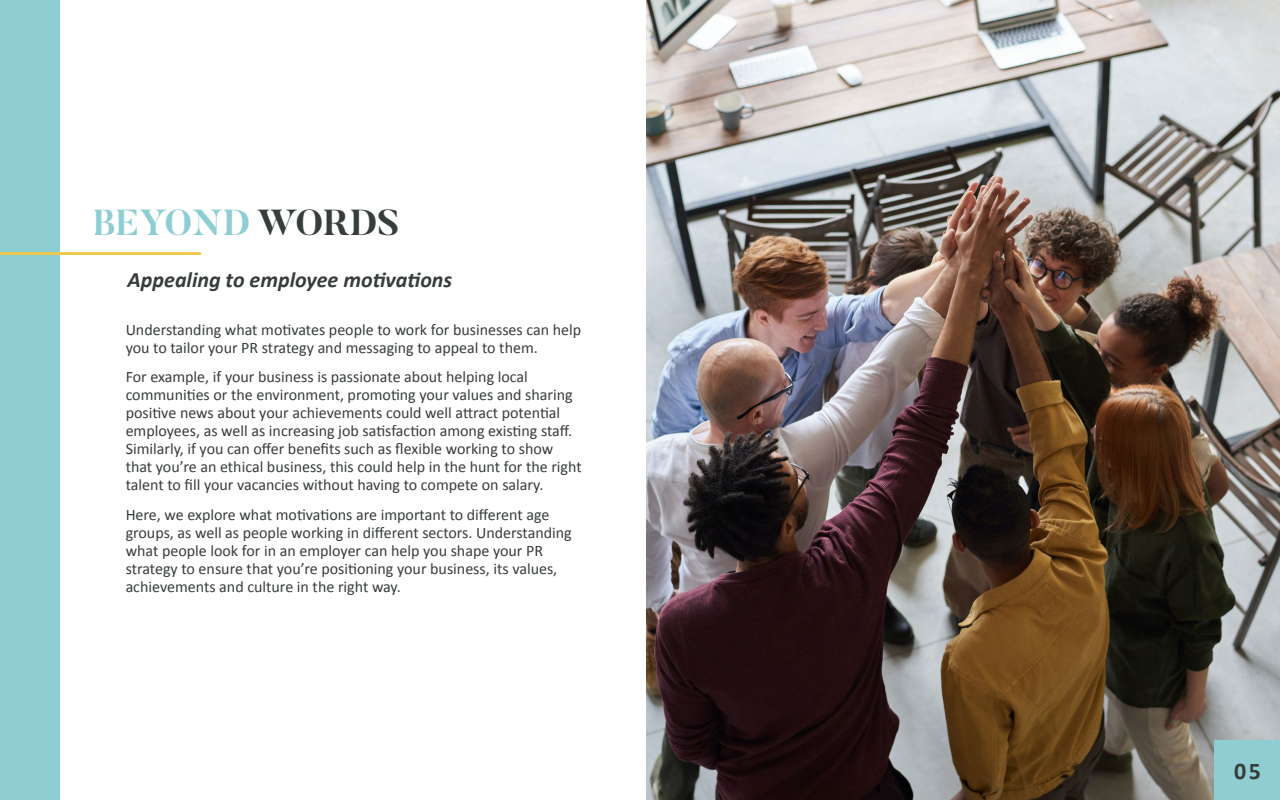
<style>
.page{position:relative;width:1280px;height:800px;background:#fff}
.page>*{position:absolute;margin:0;border:0;box-sizing:border-box;transform-origin:0 0}
.t1{font:700 36px "Butler";color:#8eced3}
.t2{font:700 24px "Calibri";color:#373d3a}
.t3{font:italic 700 22px "Calibri";color:#373d3a}
.t4{font:16px/18px "Calibri";color:#373d3a}
.s1{color:#373d3a}
</style>
<div class="page">
<img style="left:646px;top:0;width:634px;height:800px">
<div style="left:0;top:0;width:60px;height:800px;background:#8eced3"></div>
<hr style="left:0;top:253px;width:201px;height:2px;background:#f1c846">
<div style="left:1215px;top:740px;width:65px;height:60px;background:#8eced3"></div>
<h1 class="t1" style="left:93px;top:199px;width:308px">BEYOND <span class="s1">WORDS</span></h1>
<h3 class="t3" style="left:128px;top:264px;width:326px">Appealing to employee motivations</h3>
<p class="t4" style="left:126px;top:320px;width:457px">Understanding what motivates people to work for businesses can help you to tailor your PR strategy and messaging to appeal to them.</p>
<p class="t4" style="left:126px;top:368px;width:458px">For example, if your business is passionate about helping local communities or the environment, promoting your values and sharing positive news about your achievements could well attract potential employees, as well as increasing job satisfaction among existing staff.<br>Similarly, if you can offer benefits such as flexible working to show that you’re an ethical business, this could help in the hunt for the right talent to fill your vacancies without having to compete on salary.</p>
<p class="t4" style="left:126px;top:505px;width:448px">Here, we explore what motivations are important to different age groups, as well as people working in different sectors. Understanding what people look for in an employer can help you shape your PR strategy to ensure that you’re positioning your business, its values, achievements and culture in the right way.</p>
<h2 class="t2" style="left:1234px;top:754px;width:28px">05</h2>
</div>
